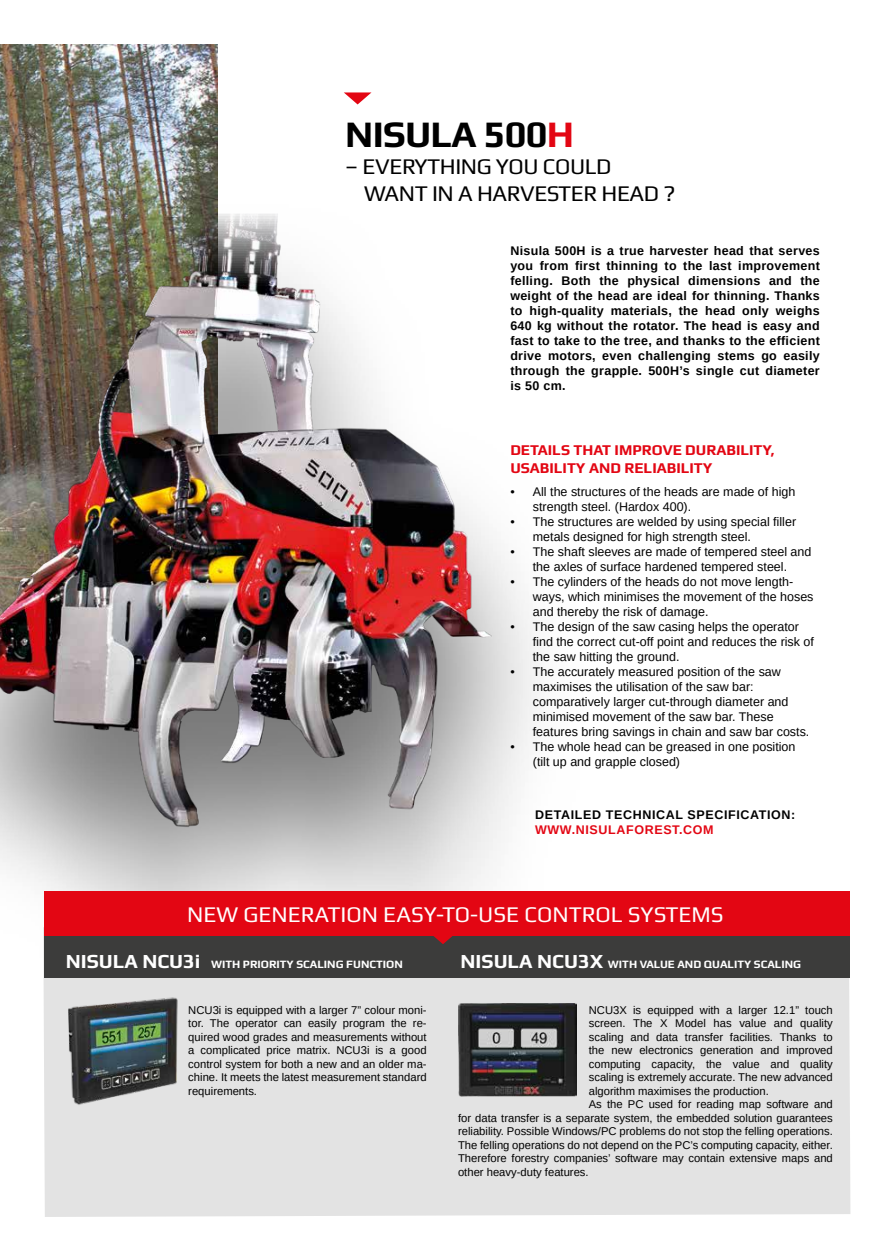
<style>
.page{position:relative;width:886px;height:1241px;background:#fff}
.page>*{position:absolute;margin:0;border:0;box-sizing:border-box;transform-origin:0 0}
.t1{font:700 37.5px "Play";letter-spacing:-.02em;color:#000}
.t2{font:22.5px/27px "Play";letter-spacing:-.02em;color:#000}
.t3{font:22.5px "Play";color:#fff}
.t4{font:700 15px/18px "Play";color:#e30613}
.t5{font:12.5px/15px "Arimo";color:#000}
.t6{font:700 12.5px/15px "Arimo";letter-spacing:.025em;color:#000;text-align:justify}
.t7{font:700 12.5px "Arimo";letter-spacing:.05em;color:#000}
.t8{font:700 12.5px "Arimo";letter-spacing:.05em;color:#e30613}
.t9{font:11.25px/13.5px "Arimo";color:#000;text-align:justify}
.t10{font:700 11.25px "Play";color:#fff}
.s1{color:#e30613}
.s2{font-size:20px}
</style>
<div class="page">
<img style="left:0;top:44px;width:218px;height:159px">
<div style="left:0;top:203px;width:586px;height:832px;background:#000;opacity:.53"></div>
<img style="left:0;top:213px;width:586px;height:634px">
<div style="left:43px;top:924px;width:807px;height:292px;background:#e3e3e3"></div>
<div style="left:44px;top:904px;width:806px;height:73px;background:#3c3c3b"></div>
<div style="left:44px;top:890px;width:806px;height:45px;background:#e30613"></div>
<svg style="left:433px;top:935px;width:20px;height:9px"></svg>
<img style="left:458px;top:1003px;width:118px;height:92px">
<svg style="left:344px;top:92px;width:27px;height:12px"></svg>
<img style="left:59px;top:994px;width:123px;height:111px">
<h1 class="t1" style="left:345px;top:112px;width:230px">NISULA 500<span class="s1">H</span></h1>
<h2 class="t2" style="left:364px;top:153px;width:313px;text-indent:-19px">– EVERYTHING YOU COULD<br>WANT IN A HARVESTER HEAD ?</h2>
<p class="t6" style="left:510px;top:243px;width:311px">Nisula 500H is a true harvester head that serves you from first thinning to the last improvement felling. Both the physical dimensions and the weight of the head are ideal for thinning. Thanks to high-quality materials, the head only weighs 640 kg without the rotator. The head is easy and fast to take to the tree, and thanks to the efficient drive motors, even challenging stems go easily through the grapple. 500H’s single cut diameter is 50 cm.</p>
<h3 class="t4" style="left:510px;top:441px;width:266px">DETAILS THAT IMPROVE DURABILITY,<br>USABILITY AND RELIABILITY</h3>
<p class="t5" style="left:533px;top:484px;width:264px;text-indent:-22px">• All the structures of the heads are made of high strength steel. (Hardox 400).</p>
<p class="t5" style="left:533px;top:514px;width:265px;text-indent:-22px">• The structures are welded by using special filler metals designed for high strength steel.</p>
<p class="t5" style="left:510px;top:544px;width:303px;text-align:center">• The shaft sleeves are made of tempered steel and the axles of surface hardened tempered steel.</p>
<p class="t5" style="left:533px;top:574px;width:282px;text-indent:-22px">• The cylinders of the heads do not move length&shy;ways, which minimises the movement of the hoses and thereby the risk of damage.</p>
<p class="t5" style="left:533px;top:619px;width:283px;text-indent:-22px">• The design of the saw casing helps the operator find the correct cut-off point and reduces the risk of the saw hitting the ground.</p>
<p class="t5" style="left:533px;top:664px;width:278px;text-indent:-22px">• The accurately measured position of the saw maximises the utilisation of the saw bar: comparatively larger cut-through diameter and minimised movement of the saw bar. These features bring savings in chain and saw bar costs.</p>
<p class="t5" style="left:533px;top:739px;width:264px;text-indent:-22px">• The whole head can be greased in one position (tilt up and grapple closed)</p>
<p class="t7" style="left:535px;top:806px;width:262px">DETAILED TECHNICAL SPECIFICATION:</p>
<p class="t8" style="left:535px;top:821px;width:180px">WWW.NISULAFOREST.COM</p>
<h2 class="t3" style="left:187px;top:900px;width:538px">NEW GENERATION EASY-TO-USE CONTROL SYSTEMS</h2>
<p class="t10" style="left:66px;top:957px;width:339px"><span class="s2">NISULA NCU3i</span> WITH PRIORITY SCALING FUNCTION</p>
<p class="t10" style="left:461px;top:957px;width:342px"><span class="s2">NISULA NCU3X</span> WITH VALUE AND QUALITY SCALING</p>
<p class="t9" style="left:188px;top:1003px;width:240px">NCU3i is equipped with a larger 7” colour moni&shy;tor. The operator can easily program the re&shy;quired wood grades and measurements without a complicated price matrix. NCU3i is a good control system for both a new and an older ma&shy;chine. It meets the latest measurement standard requirements.</p>
<p class="t9" style="left:589px;top:1003px;width:245px">NCU3X is equipped with a larger 12.1” touch</p>
<p class="t9" style="left:589px;top:1016px;width:245px">screen. The X Model has value and quality</p>
<p class="t9" style="left:589px;top:1030px;width:245px">scaling and data transfer facilities. Thanks to</p>
<p class="t9" style="left:589px;top:1043px;width:245px">the new electronics generation and improved</p>
<p class="t9" style="left:589px;top:1057px;width:245px">computing capacity, the value and quality</p>
<p class="t9" style="left:589px;top:1070px;width:245px">scaling is extremely accurate. The new advanced</p>
<p class="t9" style="left:589px;top:1084px;width:182px">algorithm maximises the production.</p>
<p class="t9" style="left:589px;top:1097px;width:245px">As the PC used for reading map software and</p>
<p class="t9" style="left:458px;top:1111px;width:376px">for data transfer is a separate system, the embedded solution guarantees</p>
<p class="t9" style="left:458px;top:1124px;width:376px">reliability. Possible Windows/PC problems do not stop the felling operations.</p>
<p class="t9" style="left:458px;top:1138px;width:376px">The felling operations do not depend on the PC’s computing capacity, either.</p>
<p class="t9" style="left:458px;top:1151px;width:376px">Therefore forestry companies’ software may contain extensive maps and</p>
<p class="t9" style="left:458px;top:1165px;width:132px">other heavy-duty features.</p>
</div>
